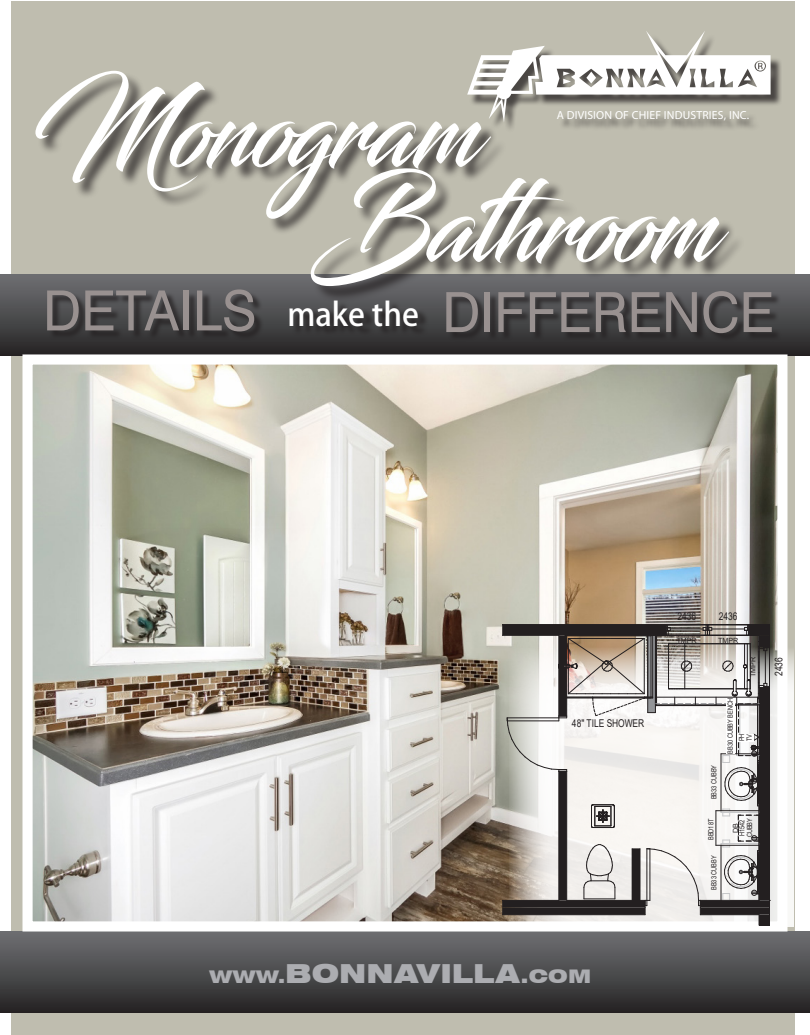
<style>
.page{position:relative;width:810px;height:1035px;background:#fff}
.page>*{position:absolute;margin:0;border:0;box-sizing:border-box;transform-origin:0 0}
.t1{font:113.12px "Blacksword";letter-spacing:-.01em;color:#fff;scale:.86 1}
.t2{font:55.5px "Swiss 721 BT";color:#999190}
.t3{font:700 31.75px "Adobe Fan Heiti Std";color:#fff}
.t4{font:900 expanded 26.25px "Swiss 721 BT";letter-spacing:.005em;color:#acadb1}
.t5{font:italic 11.75px "Vista Sans OT";letter-spacing:.015em;color:#fff}
.t6{font:10.75px "Arial";color:#231f20;scale:.79 1}
.t7{font:7.12px/7.9px "Arial";letter-spacing:-.005em;color:#231f20;scale:.79 1}
.t8{font:7.12px "Arial";letter-spacing:-.005em;color:#231f20}
.s1{font-size:17.5px}
.s2{font-size:18.75px}
</style>
<div class="page">
<div style="left:12px;top:1px;width:783px;height:1033px;background:#bfbdaf"></div>
<div style="left:0;top:275px;width:810px;height:81px;background:linear-gradient(to bottom,#707174,#262525)"></div>
<div style="left:0;top:931px;width:810px;height:81px;background:linear-gradient(to bottom,#707174,#272526)"></div>
<div style="left:38px;top:72px;width:707px;height:231px;background:#231f20;opacity:.75"></div>
<div style="left:48px;top:291px;width:216px;height:50px;background:#231f20;opacity:.75"></div>
<div style="left:448px;top:292px;width:334px;height:50px;background:#231f20;opacity:.75"></div>
<svg style="left:291px;top:301px;width:138px;height:36px;background:#403f40"></svg>
<div style="left:469px;top:33px;width:313px;height:100px;background:#231f20;opacity:.75"></div>
<svg style="left:467px;top:31px;width:304px;height:92px"></svg>
<img style="left:33px;top:365px;width:743px;height:556px">
<div style="left:22px;top:354px;width:765px;height:578px;border:10px solid #fff"></div>
<svg style="left:509px;top:648px;width:284px;height:278px;background:#f5f5f4"></svg>
<svg style="left:502px;top:624px;width:269px;height:301px;background:#c1beba"></svg>
<p class="t1" style="left:31px;top:61px;width:522px">Monogram</p>
<p class="t5" style="left:557px;top:108px;width:194px">A DIVISION OF CHIEF INDUSTRIES, INC.</p>
<p class="t1" style="left:311px;top:156px;width:473px">Bathroom</p>
<p class="t2" style="left:43px;top:277px;width:215px">DETAILS</p>
<p class="t3" style="left:287px;top:295px;width:133px">make the</p>
<p class="t2" style="left:442px;top:279px;width:333px">DIFFERENCE</p>
<p class="t6" style="left:677px;top:609px;width:25px">2436</p>
<p class="t6" style="left:719px;top:609px;width:25px">2436</p>
<p class="t6" style="left:572px;top:716px;width:93px">48" TILE SHOWER</p>
<p class="t4" style="left:210px;top:957px;width:383px"><span class="s1">WWW.</span>BONNAVILLA<span class="s2">.COM</span></p>
<p class="t8" style="left:677px;top:636px;width:22px">TMPR</p>
<p class="t8" style="left:718px;top:636px;width:22px">TMPR</p>
<p class="t8" style="left:748px;top:677px;width:21px;rotate:-90deg">TMPR</p>
<p class="t7" style="left:710px;top:799px;width:45px;rotate:-90deg">BB33 CUBBY</p>
<p class="t7" style="left:707px;top:840px;width:28px;rotate:-90deg">BBD18T</p>
<p class="t7" style="left:710px;top:890px;width:45px;rotate:-90deg">BB33 CUBBY</p>
<p class="t7" style="left:726px;top:754px;width:72px;rotate:-90deg">BB30 CUBBY BENCH</p>
<p class="t7" style="left:738px;top:741px;width:11px;rotate:-90deg">PH<br>TV</p>
<p class="t7" style="left:738px;top:837px;width:26px;rotate:-90deg">H1542<br>CUBBY</p>
<p class="t8" style="left:731px;top:833px;width:11px;rotate:-90deg">DB</p>
<p class="t6" style="left:771px;top:676px;width:25px;rotate:-90deg">2436</p>
</div>
